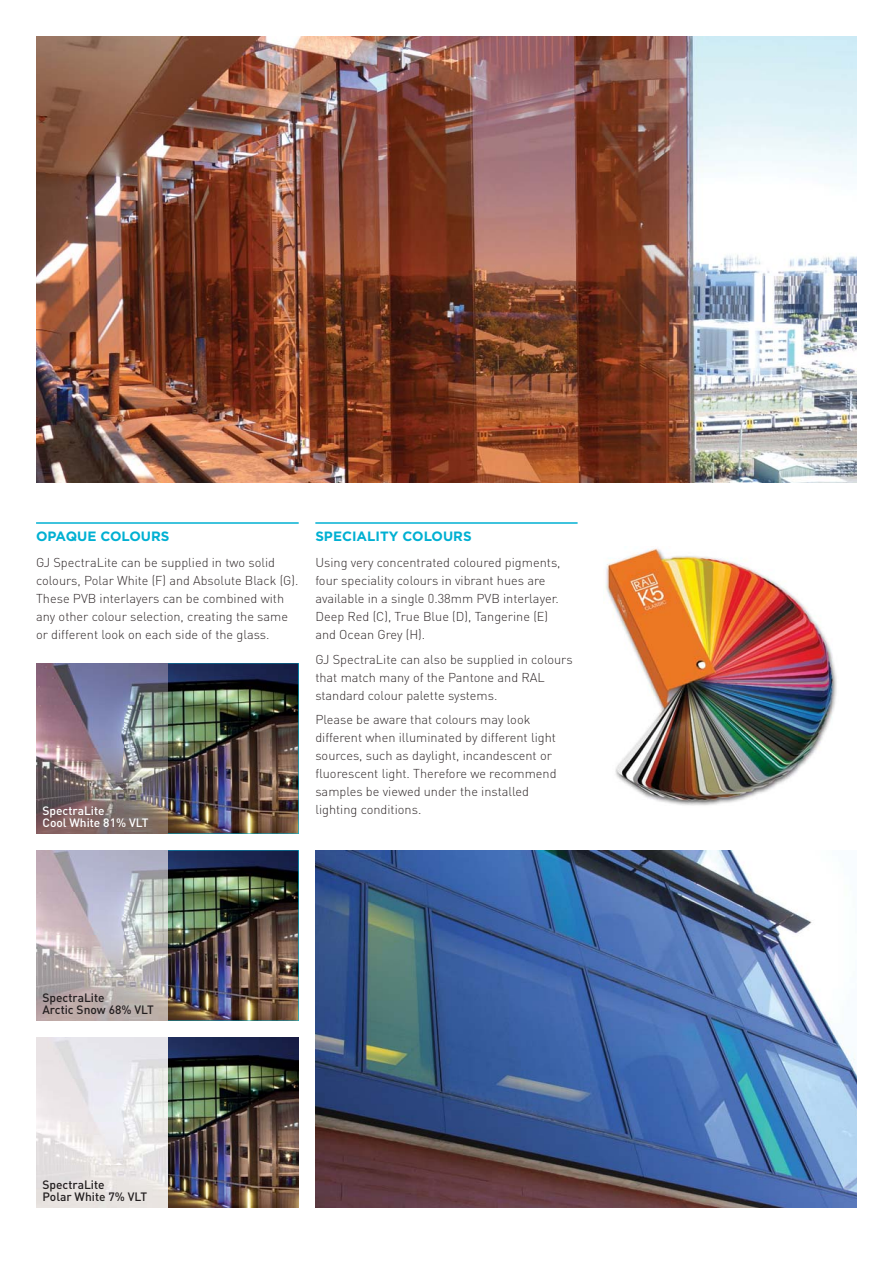
<style>
.page{position:relative;width:893px;height:1263px;background:#fff}
.page>*{position:absolute;margin:0;border:0;box-sizing:border-box;transform-origin:0 0}
.t1{font:700 13.5px "Gotham HTF";color:#00b0d2}
.t2{font:300 12.75px/18px "DIN";color:#30292a}
.t3{font:500 12px/12px "DIN";color:#231f20}
.t4{font:500 12px/12px "DIN";color:#fff}
</style>
<div class="page">
<img style="left:36px;top:36px;width:821px;height:446px">
<img style="left:315px;top:850px;width:542px;height:358px">
<img style="left:167px;top:663px;width:131px;height:170px">
<img style="left:36px;top:663px;width:131px;height:170px">
<img style="left:167px;top:850px;width:131px;height:171px">
<img style="left:36px;top:850px;width:131px;height:171px">
<img style="left:167px;top:1038px;width:131px;height:170px">
<svg style="left:36px;top:1037px;width:131px;height:171px;background:#e9e6e8"></svg>
<img style="left:605px;top:548px;width:232px;height:258px">
<hr style="left:36px;top:522px;width:263px;height:2px;background:#00b0d2">
<hr style="left:315px;top:522px;width:263px;height:2px;background:#00b0d2">
<p class="t1" style="left:36px;top:531px;width:135px">OPAQUE COLOURS</p>
<p class="t2" style="left:36px;top:555px;width:264px">GJ SpectraLite can be supplied in two solid colours, Polar White (F) and Absolute Black (G).<br>These PVB interlayers can be combined with any other colour selection, creating the same or different look on each side of the glass.</p>
<p class="t4" style="left:42px;top:806px;width:108px">SpectraLite<br>Cool White 81% VLT</p>
<p class="t1" style="left:315px;top:531px;width:158px">SPECIALITY COLOURS</p>
<p class="t2" style="left:315px;top:555px;width:247px">Using very concentrated coloured pigments, four speciality colours in vibrant hues are available in a single 0.38mm PVB interlayer.<br>Deep Red (C), True Blue (D), Tangerine (E) and Ocean Grey (H).</p>
<p class="t2" style="left:315px;top:652px;width:259px">GJ SpectraLite can also be supplied in colours that match many of the Pantone and RAL standard colour palette systems.</p>
<p class="t2" style="left:315px;top:712px;width:243px">Please be aware that colours may look different when illuminated by different light sources, such as daylight, incandescent or fluorescent light. Therefore we recommend samples be viewed under the installed lighting conditions.</p>
<p class="t3" style="left:42px;top:993px;width:113px">SpectraLite<br>Arctic Snow 68% VLT</p>
<p class="t3" style="left:42px;top:1180px;width:106px">SpectraLite<br>Polar White 7% VLT</p>
</div>
